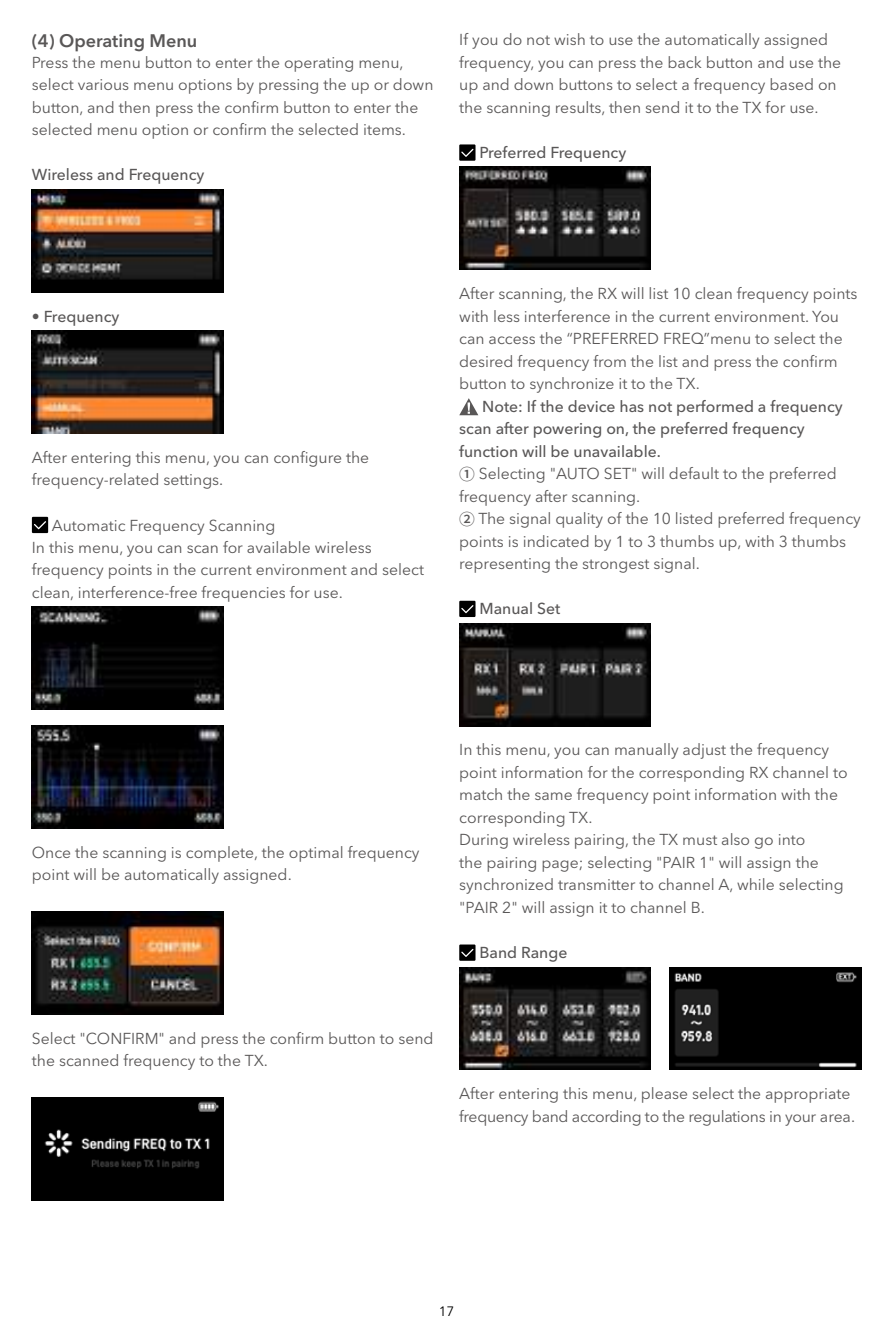
<style>
.page{position:relative;width:893px;height:1340px;background:#fff}
.page>*{position:absolute;margin:0;border:0;box-sizing:border-box;transform-origin:0 0}
.t1{font:600 18px "Avenir Next LT Pro";color:#595757}
.t2{font:15.75px/22.5px "Avenir Next LT Pro";color:#595757}
.t3{font:500 15.75px "Avenir Next LT Pro";color:#595757}
.t4{font:13.5px "Avenir Next LT Pro";color:#000}
.s1{font-weight:400}
.s2{font-weight:500}
.s3{font-family:"Noto Sans Hans";font-weight:500}
</style>
<div class="page">
<img style="left:32px;top:189px;width:191px;height:103px">
<img style="left:32px;top:330px;width:191px;height:103px">
<div style="left:32px;top:517px;width:16px;height:16px;background:#000"></div>
<svg style="left:34px;top:521px;width:12px;height:8px"></svg>
<img style="left:32px;top:607px;width:191px;height:102px">
<img style="left:32px;top:725px;width:191px;height:103px">
<img style="left:32px;top:911px;width:191px;height:103px">
<img style="left:32px;top:1097px;width:191px;height:103px">
<div style="left:459px;top:144px;width:16px;height:17px;background:#000"></div>
<svg style="left:461px;top:149px;width:12px;height:8px"></svg>
<img style="left:459px;top:167px;width:192px;height:103px">
<svg style="left:459px;top:398px;width:19px;height:17px"></svg>
<div style="left:459px;top:600px;width:16px;height:17px;background:#000"></div>
<svg style="left:461px;top:605px;width:12px;height:8px"></svg>
<img style="left:459px;top:623px;width:192px;height:103px">
<div style="left:459px;top:944px;width:16px;height:16px;background:#000"></div>
<svg style="left:461px;top:948px;width:12px;height:9px"></svg>
<img style="left:459px;top:967px;width:192px;height:102px">
<img style="left:670px;top:967px;width:191px;height:102px">
<p class="t1" style="left:32px;top:30px;width:167px">(4) Operating Menu</p>
<p class="t2" style="left:32px;top:51px;width:403px">Press the menu button to enter the operating menu, select various menu options by pressing the up or down button, and then press the confirm button to enter the selected menu option or confirm the selected items.</p>
<p class="t3" style="left:32px;top:165px;width:174px">Wireless and Frequency</p>
<p class="t2" style="left:459px;top:29px;width:383px">If you do not wish to use the automatically assigned frequency, you can press the back button and use the up and down buttons to select a frequency based on the scanning results, then send it to the TX for use.</p>
<p class="t3" style="left:479px;top:143px;width:148px">Preferred Frequency</p>
<p class="t3" style="left:32px;top:306px;width:89px"><span class="s1">•</span> Frequency</p>
<p class="t2" style="left:32px;top:446px;width:339px">After entering this menu, you can configure the frequency-related settings.</p>
<p class="t2" style="left:32px;top:513px;width:394px;text-indent:20px">Automatic Frequency Scanning<br>In this menu, you can scan for available wireless frequency points in the current environment and select clean, interference-free frequencies for use.</p>
<p class="t2" style="left:459px;top:282px;width:400px">After scanning, the RX will list 10 clean frequency points with less interference in the current environment. You can access the “PREFERRED FREQ”menu to select the desired frequency from the list and press the confirm button to synchronize it to the TX.</p>
<p class="t2" style="left:459px;top:395px;width:403px;text-indent:23px"><span class="s2">Note: If the device has not performed a frequency scan after powering on, the preferred frequency function will be unavailable.<br></span><span class="s3">①</span> Selecting "AUTO SET" will default to the preferred frequency after scanning.<br><span class="s3">②</span> The signal quality of the 10 listed preferred frequency points is indicated by 1 to 3 thumbs up, with 3 thumbs representing the strongest signal.</p>
<p class="t3" style="left:479px;top:599px;width:82px">Manual Set</p>
<p class="t2" style="left:32px;top:840px;width:389px">Once the scanning is complete, the optimal frequency point will be automatically assigned.</p>
<p class="t2" style="left:459px;top:738px;width:390px">In this menu, you can manually adjust the frequency point information for the corresponding RX channel to match the same frequency point information with the corresponding TX.<br>During wireless pairing, the TX must also go into<br>the pairing page; selecting "PAIR 1" will assign the synchronized transmitter to channel A, while selecting "PAIR 2" will assign it to channel B.</p>
<p class="t3" style="left:479px;top:943px;width:89px">Band Range</p>
<p class="t2" style="left:32px;top:1027px;width:403px">Select "CONFIRM" and press the confirm button to send the scanned frequency to the TX.</p>
<p class="t2" style="left:459px;top:1082px;width:397px">After entering this menu, please select the appropriate frequency band according to the regulations in your area.</p>
<p class="t4" style="left:439px;top:1303px;width:17px">17</p>
</div>
